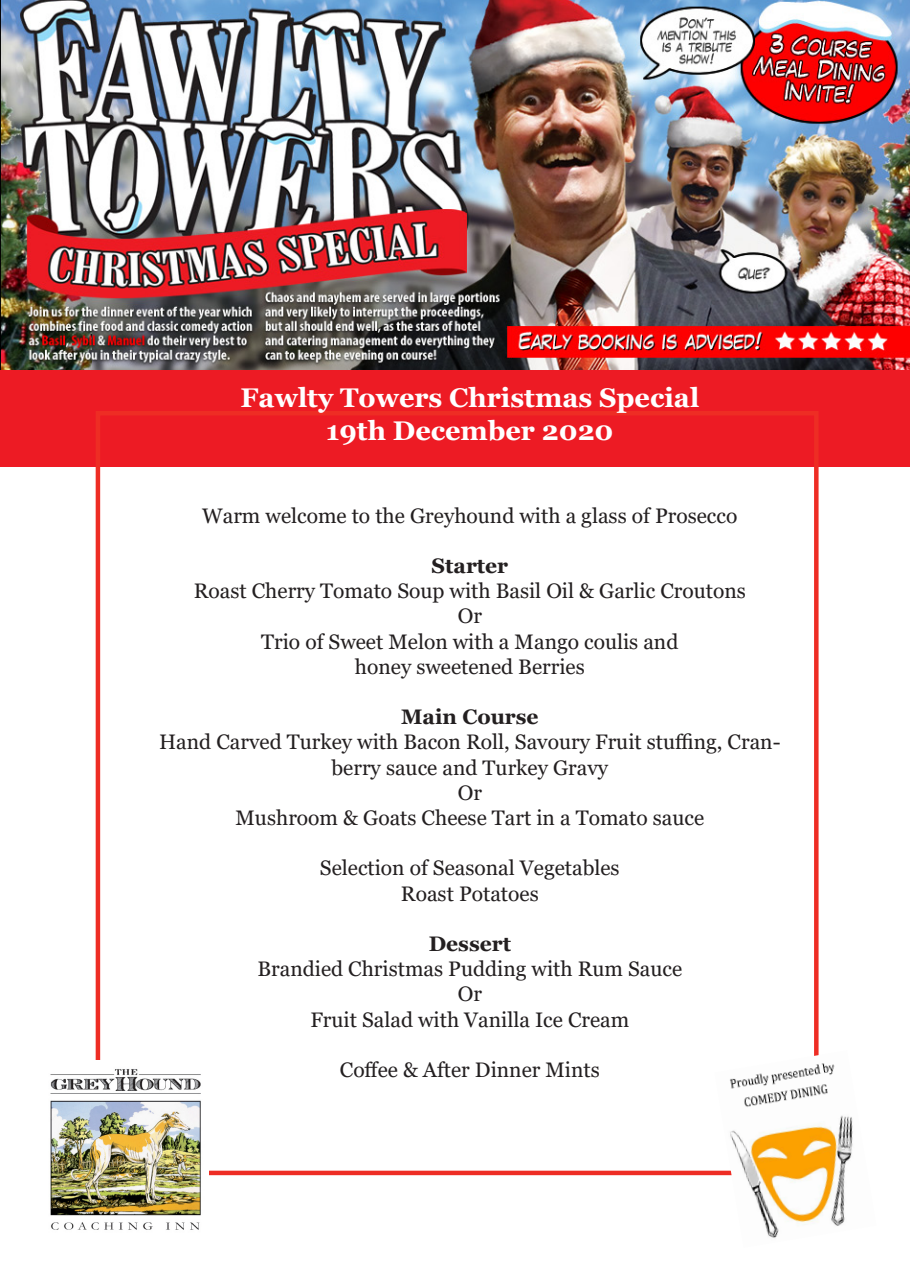
<style>
.page{position:relative;width:910px;height:1280px;background:#fff}
.page>*{position:absolute;margin:0;border:0;box-sizing:border-box;transform-origin:0 0}
.t1{font:700 27px "Georgia";color:#fff}
.t2{font:21px/25.2px "Georgia";color:#231f20;text-align:center}
.t3{font:700 21px "Georgia";color:#231f20}
</style>
<div class="page">
<img style="left:0;top:0;width:910px;height:371px">
<div style="left:0;top:371px;width:910px;height:96px;background:#ed1b24"></div>
<div style="left:96px;top:411px;width:723px;height:764px;border:4px solid #ee2d24"></div>
<img style="left:50px;top:1061px;width:159px;height:169px">
<img style="left:714px;top:1050px;width:139px;height:188px">
<p class="t1" style="left:240px;top:381px;width:460px">Fawlty Towers Christmas Special</p>
<p class="t1" style="left:326px;top:413px;width:289px">19th December 2020</p>
<p class="t2" style="left:202px;top:503px;width:537px">Warm welcome to the Greyhound with a glass of Prosecco</p>
<p class="t3" style="left:432px;top:552px;width:78px">Starter</p>
<p class="t2" style="left:194px;top:579px;width:554px">Roast Cherry Tomato Soup with Basil Oil &amp; Garlic Croutons</p>
<p class="t2" style="left:458px;top:604px;width:26px">Or</p>
<p class="t2" style="left:261px;top:629px;width:419px">Trio of Sweet Melon with a Mango coulis and honey sweetened Berries</p>
<p class="t3" style="left:401px;top:703px;width:139px">Main Course</p>
<p class="t2" style="left:159px;top:730px;width:623px">Hand Carved Turkey with Bacon Roll, Savoury Fruit stuffing, Cran&shy;berry sauce and Turkey Gravy</p>
<p class="t2" style="left:458px;top:780px;width:26px">Or</p>
<p class="t2" style="left:236px;top:806px;width:470px">Mushroom &amp; Goats Cheese Tart in a Tomato sauce</p>
<p class="t2" style="left:320px;top:856px;width:301px">Selection of Seasonal Vegetables</p>
<p class="t2" style="left:401px;top:881px;width:139px">Roast Potatoes</p>
<p class="t3" style="left:429px;top:930px;width:84px">Dessert</p>
<p class="t2" style="left:257px;top:957px;width:426px">Brandied Christmas Pudding with Rum Sauce</p>
<p class="t2" style="left:458px;top:982px;width:26px">Or</p>
<p class="t2" style="left:310px;top:1007px;width:321px">Fruit Salad with Vanilla Ice Cream</p>
<p class="t2" style="left:340px;top:1058px;width:261px">Coffee &amp; After Dinner Mints</p>
</div>
